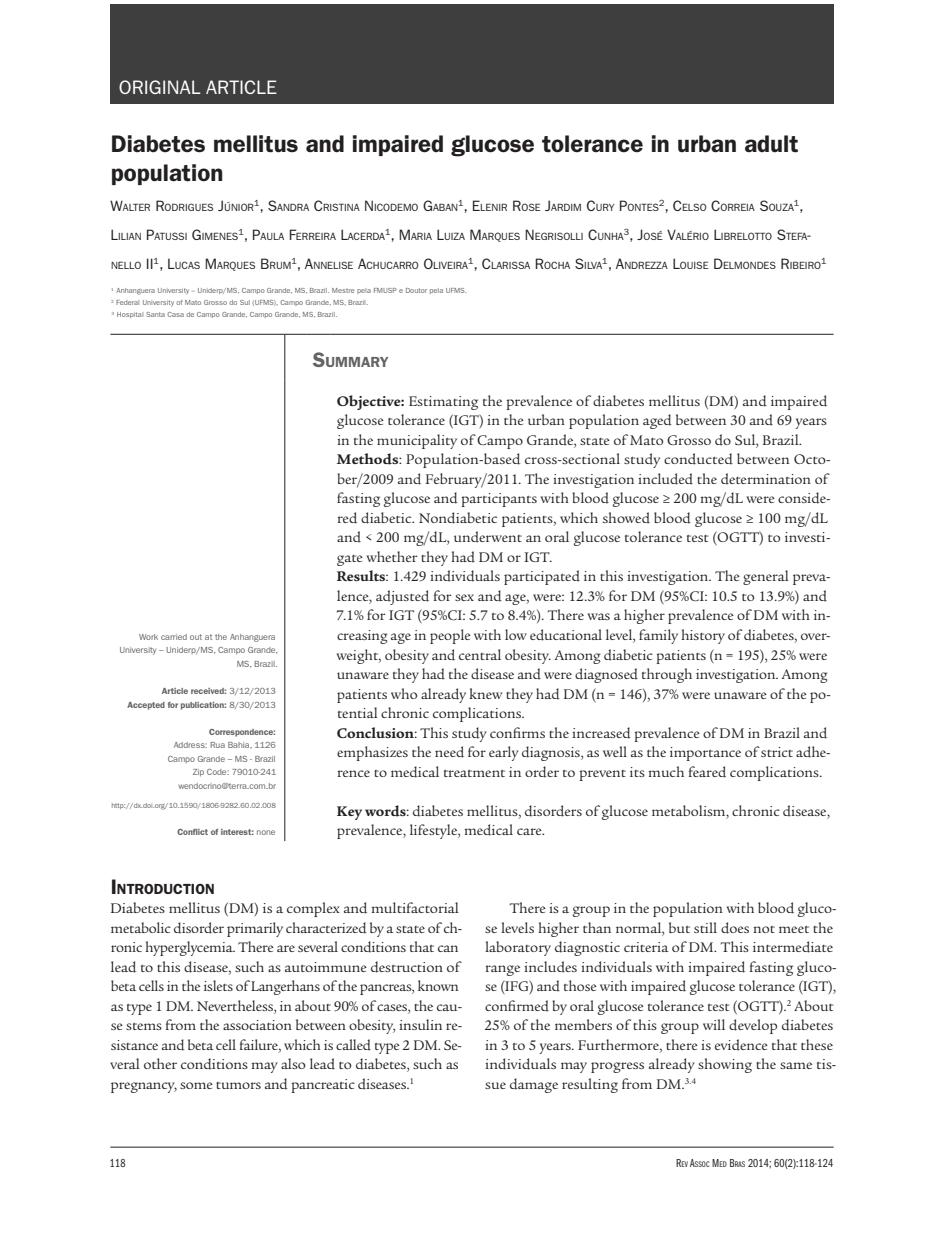
<style>
.page{position:relative;width:944px;height:1242px;background:#fff}
.page>*{position:absolute;margin:0;border:0;box-sizing:border-box;transform-origin:0 0}
.t1{font:600 24px/29.2px "ITC Franklin Gothic Std";color:#231f20}
.t2{font:19.5px "ITC Franklin Gothic Std";color:#fff}
.t3{font:15px/19.5px "Legacy Serif Std";color:#231f20}
.t4{font:600 14.7px "ITC Franklin Gothic Std";color:#231f20}
.t5{font:600 14.7px "ITC Franklin Gothic Std";color:#636366}
.t6{font:12px "ITC Franklin Gothic Std Bk Cp";letter-spacing:.01em;color:#231f20}
.t7{font:10.5px "ITC Franklin Gothic Std";color:#231f20}
.t8{font:9px/13.5px "ITC Franklin Gothic Std";letter-spacing:-.01em;color:#636366;text-align:right}
.t9{font:600 9px/13.5px "ITC Franklin Gothic Std";letter-spacing:-.01em;color:#636366;text-align:right}
.t10{font:9px "ITC Franklin Gothic Std";color:#231f20}
.t11{font:7.5px/12px "ITC Franklin Gothic Std";color:#636366}
.s1{font-size:15px}
.s2{font-size:21px}
.s3{font-weight:400}
.s4{font-weight:700}
.s5{font-size:8.4px}
</style>
<div class="page">
<hr style="left:110px;top:103px;width:723px;height:1px;background:#231f20">
<hr style="left:110px;top:1146px;width:723px;height:1px;background:#231f20">
<div style="left:110px;top:4px;width:723px;height:99px;background:#3e3e3f"></div>
<hr style="left:284px;top:334px;width:1px;height:45px;background:#231f20">
<hr style="left:284px;top:384px;width:1px;height:457px;background:#231f20">
<hr style="left:110px;top:334px;width:175px;height:1px;background:#231f20">
<svg style="left:285px;top:334px;width:45px;height:1px"></svg>
<hr style="left:330px;top:334px;width:503px;height:1px;background:#231f20">
<h2 class="t2" style="left:119px;top:76px;width:159px">ORiginal article</h2>
<h1 class="t1" style="left:111px;top:129px;width:689px">Diabetes mellitus and impaired glucose tolerance in urban adult population</h1>
<p class="t7" style="left:110px;top:201px;width:685px"><span class="s1">W</span>ALTER <span class="s1">R</span>ODRIGUES <span class="s1">J</span>ÚNIOR<sup>1</sup><span class="s1">, S</span>ANDRA <span class="s1">C</span>RISTINA <span class="s1">N</span> ICODEMO <span class="s1">G</span>ABAN<sup>1</sup><span class="s1">, E</span>LENIR <span class="s1">R</span>OSE <span class="s1">J</span>ARDIM <span class="s1">C</span>URY <span class="s1">P</span>ONTES<sup>2</sup><span class="s1">, C</span>ELSO <span class="s1">C</span>ORREIA <span class="s1">S</span>OUZA</p>
<p class="t10" style="left:793px;top:197px;width:11px">1<span class="s1">,</span></p>
<p class="t7" style="left:111px;top:230px;width:701px"><span class="s1">L</span>ILIAN <span class="s1">P</span>ATUSSI <span class="s1">G</span>IMENES<sup>1</sup><span class="s1">, P</span>AULA <span class="s1">F</span>ERREIRA <span class="s1">L</span>ACERDA<sup>1</sup><span class="s1">, M</span>ARIA <span class="s1">L</span>UIZA <span class="s1">M</span>ARQUES <span class="s1">N</span> EGRISOLLI <span class="s1">C</span>UNHA<sup>3</sup><span class="s1">, J</span>OSÉ <span class="s1">V</span>ALÉRIO <span class="s1">L</span>IBRELOTTO <span class="s1">S</span>TEFA<span class="s1">-</span></p>
<p class="t7" style="left:111px;top:259px;width:711px">NELLO <span class="s1">II</span> <sup>1</sup><span class="s1">, L</span>UCAS <span class="s1">M</span>ARQUES <span class="s1">B</span> RUM<sup>1</sup><span class="s1">, A</span>NNELISE <span class="s1">A</span>CHUCARRO <span class="s1">O</span>LIVEIRA<sup>1</sup><span class="s1">, C</span>LARISSA <span class="s1">R</span>OCHA <span class="s1">S</span>ILVA<sup>1</sup><span class="s1">, A</span>NDREZZA <span class="s1">L</span>OUISE <span class="s1">D</span>ELMONDES <span class="s1">R</span> IBEIRO</p>
<p class="t10" style="left:821px;top:256px;width:7px">1</p>
<p class="t11" style="left:111px;top:285px;width:357px"><sup>1</sup> Anhanguera University – Uniderp/MS, Campo Grande, MS, Brazil. Mestre pela FMUSP e Doutor pela UFMS.<br><sup>2</sup> Federal University of Mato Grosso do Sul (UFMS), Campo Grande, MS, Brazil.<br><sup>3</sup> Hospital Santa Casa de Campo Grande, Campo Grande, MS, Brazil.</p>
<p class="t5" style="left:313px;top:353px;width:77px"><span class="s2">S</span>UMMARY</p>
<p class="t8" style="left:119px;top:630px;width:160px">Work carried out at the Anhanguera<br>University – Uniderp/MS, Campo Grande,<br>MS, Brazil.</p>
<p class="t9" style="left:127px;top:684px;width:150px">Article received: <span class="s3">3/12/2013<br></span>Accepted for publication: <span class="s3">8/30/2013</span></p>
<p class="t9" style="left:209px;top:724px;width:68px">Correspondence:</p>
<p class="t8" style="left:168px;top:738px;width:110px">Address: Rua Bahia, 1126<br>Campo Grande – MS - Brazil<br>Zip Code: 79010-241 wendocrino@terra.com.br</p>
<p class="t11" style="left:111px;top:799px;width:166px">http://dx.doi.org/10.1590/1806-9282.60.02.008</p>
<p class="t9" style="left:177px;top:825px;width:100px">Conflict of interest: <span class="s3">none</span></p>
<p class="t3" style="left:336px;top:391px;width:496px"><span class="s4">Objective:</span> Estimating the prevalence of diabetes mellitus (DM) and impaired glucose tolerance (IGT) in the urban population aged between 30 and 69 years in the municipality of Campo Grande, state of Mato Grosso do Sul, Brazil.<br><span class="s4">Methods</span>: Population-based cross-sectional study conducted between Octo&shy;ber/2009 and February/2011. The investigation included the determination of fasting glucose and participants with blood glucose ≥ 200 mg/dL were conside&shy;red diabetic. Nondiabetic patients, which showed blood glucose ≥ 100 mg/dL and &lt; 200 mg/dL, underwent an oral glucose tolerance test (OGTT) to investi&shy;gate whether they had DM or IGT.<br><span class="s4">Results</span>: 1.429 individuals participated in this investigation. The general preva&shy;lence, adjusted for sex and age, were: 12.3% for DM (95%CI: 10.5 to 13.9%) and 7.1% for IGT (95%CI: 5.7 to 8.4%). There was a higher prevalence of DM with in&shy;creasing age in people with low educational level, family history of diabetes, over&shy;weight, obesity and central obesity. Among diabetic patients (n = 195), 25% were unaware they had the disease and were diagnosed through investigation. Among patients who already knew they had DM (n = 146), 37% were unaware of the po&shy;tential chronic complications.<br><span class="s4">Conclusion</span>: This study confirms the increased prevalence of DM in Brazil and emphasizes the need for early diagnosis, as well as the importance of strict adhe&shy;rence to medical treatment in order to prevent its much feared complications.</p>
<p class="t3" style="left:336px;top:801px;width:495px"><span class="s4">Key words</span>: diabetes mellitus, disorders of glucose metabolism, chronic disease, prevalence, lifestyle, medical care.</p>
<p class="t4" style="left:111px;top:879px;width:106px"><span class="s2">I</span>NTRODUCTION</p>
<p class="t3" style="left:110px;top:898px;width:353px">Diabetes mellitus (DM) is a complex and multifactorial metabolic disorder primarily characterized by a state of ch&shy;ronic hyperglycemia. There are several conditions that can lead to this disease, such as autoimmune destruction of beta cells in the islets of Langerhans of the pancreas, known as type 1 DM. Nevertheless, in about 90% of cases, the cau&shy;se stems from the association between obesity, insulin re&shy;sistance and beta cell failure, which is called type 2 DM. Se&shy;veral other conditions may also lead to diabetes, such as pregnancy, some tumors and pancreatic diseases.<sup>1</sup></p>
<p class="t3" style="left:484px;top:898px;width:354px;text-indent:25px">There is a group in the population with blood gluco&shy;se levels higher than normal, but still does not meet the laboratory diagnostic criteria of DM. This intermediate range includes individuals with impaired fasting gluco&shy;se (IFG) and those with impaired glucose tolerance (IGT), confirmed by oral glucose tolerance test (OGTT).<sup>2</sup> About 25% of the members of this group will develop diabetes in 3 to 5 years. Furthermore, there is evidence that these individuals may progress already showing the same tis&shy;sue damage resulting from DM.<sup>3.4</sup></p>
<p class="t6" style="left:110px;top:1155px;width:17px">118</p>
<p class="t6" style="left:676px;top:1155px;width:158px">R<span class="s5">EV</span> A<span class="s5">SSOC</span> M<span class="s5">ED</span> B<span class="s5">RAS</span> 2014; 60(2):118-124</p>
</div>
